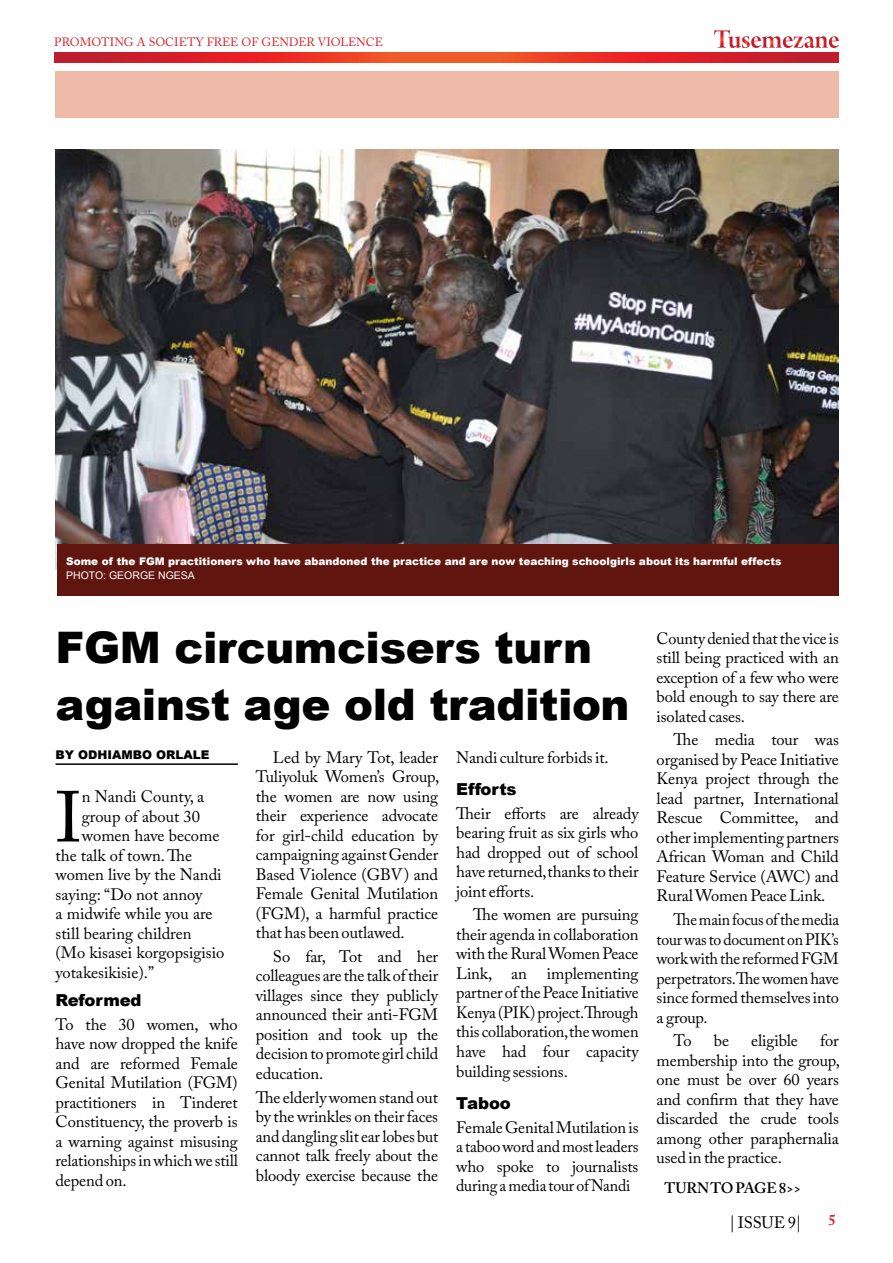
<style>
.page{position:relative;width:893px;height:1263px;background:#fff}
.page>*{position:absolute;margin:0;border:0;box-sizing:border-box;transform-origin:0 0}
.t1{font:71.4px "Adobe Caslon Pro";color:#000}
.t2{font:900 43.5px/57px "Arial";letter-spacing:-.01em;color:#000}
.t3{font:16.5px/19.5px "Adobe Caslon Pro";letter-spacing:-.01em;color:#000;text-align:justify}
.t4{font:16.5px/19.5px "Adobe Caslon Pro";letter-spacing:-.01em;color:#000;text-align:justify;scale:.95 1}
.t5{font:900 16.5px "Arial";letter-spacing:-.01em;color:#000}
.t6{font:600 15px "Adobe Caslon Pro";letter-spacing:-.015em;color:#000}
.t7{font:700 15px "Adobe Caslon Pro";color:#d2232a}
.t8{font:12px "Adobe Caslon Pro";color:#d2232a}
.t9{font:900 12px "Arial";color:#000}
.t10{font:900 10.5px "Arial";color:#fff}
.t11{font:10.5px "Arial";color:#fff}
</style>
<div class="page">
<svg style="left:54px;top:53px;width:785px;height:9px;background:#e02f27"></svg>
<svg style="left:714px;top:30px;width:125px;height:18px"></svg>
<div style="left:56px;top:71px;width:783px;height:47px;background:#eebaa7"></div>
<hr style="left:56px;top:763px;width:182px;height:2px;background:#000">
<img style="left:56px;top:150px;width:783px;height:420px">
<div style="left:58px;top:544px;width:781px;height:51px;background:#60160f"></div>
<p class="t8" style="left:54px;top:35px;width:330px">PROMOTING A SOCIETY FREE OF GENDER VIOLENCE</p>
<p class="t10" style="left:66px;top:554px;width:717px">Some of the FGM practitioners who have abandoned the practice and are now teaching schoolgirls about its harmful effects</p>
<p class="t11" style="left:66px;top:568px;width:16px">Photo</p>
<p class="t11" style="left:103px;top:568px;width:93px">: GEORGE NGESA</p>
<h2 class="t2" style="left:56px;top:617px;width:576px">FGM circumcisers turn against age old tradition</h2>
<p class="t9" style="left:56px;top:746px;width:32px">By Odhi</p>
<p class="t9" style="left:112px;top:746px;width:54px">ambo Orl</p>
<p class="t9" style="left:183px;top:746px;width:18px">ale</p>
<h1 class="t1" style="left:56px;top:775px;width:28px">I</h1>
<p class="t3" style="left:82px;top:787px;width:124px">n Nandi County, a</p>
<p class="t3" style="left:82px;top:806px;width:120px">group of about 30</p>
<p class="t3" style="left:82px;top:826px;width:139px">women have become</p>
<p class="t3" style="left:56px;top:845px;width:138px">the talk of town. The</p>
<p class="t3" style="left:56px;top:865px;width:168px">women live by the Nandi</p>
<p class="t3" style="left:56px;top:884px;width:148px">saying: “Do not annoy</p>
<p class="t3" style="left:56px;top:904px;width:159px">a midwife while you are</p>
<p class="t3" style="left:56px;top:923px;width:138px">still bearing children</p>
<p class="t3" style="left:56px;top:943px;width:170px">(Mo kisasei korgopsigisio</p>
<p class="t3" style="left:56px;top:962px;width:100px">yotakesikisie).”</p>
<p class="t5" style="left:56px;top:988px;width:88px">Reformed</p>
<p class="t3" style="left:56px;top:1014px;width:184px">To the 30 women, who have now dropped the knife and are reformed Female Genital Mutilation (FGM) practitioners in Tinderet Constituency, the proverb is a warning against misusing relationships in which we still depend on.</p>
<p class="t3" style="left:256px;top:747px;width:185px;text-indent:17px">Led by Mary Tot, leader Tuliyoluk Women’s Group, the women are now using their experience advocate for girl-child education by campaigning against Gender Based Violence (GBV) and Female Genital Mutilation (FGM), a harmful practice that has been outlawed.</p>
<p class="t3" style="left:256px;top:946px;width:184px;text-indent:17px">So far, Tot and her colleagues are the talk of their villages since they publicly announced their anti-FGM position and took up the decision to promote girl child education.</p>
<p class="t3" style="left:256px;top:1087px;width:184px">The elderly women stand out by the wrinkles on their faces and dangling slit ear lobes but cannot talk freely about the bloody exercise because the</p>
<p class="t3" style="left:456px;top:747px;width:154px">Nandi culture forbids it.</p>
<p class="t5" style="left:456px;top:777px;width:62px">Efforts</p>
<p class="t3" style="left:456px;top:803px;width:184px">Their efforts are already bearing fruit as six girls who had dropped out of school have returned, thanks to their joint efforts.</p>
<p class="t3" style="left:456px;top:905px;width:184px;text-indent:17px">The women are pursuing their agenda in collaboration with the Rural Women Peace Link, an implementing partner of the Peace Initiative Kenya (PIK) project. Through this collaboration, the women have had four capacity building sessions.</p>
<p class="t5" style="left:456px;top:1091px;width:56px">Taboo</p>
<p class="t3" style="left:456px;top:1117px;width:184px">Female Genital Mutilation is a taboo word and most leaders who spoke to journalists during a media tour of Nandi</p>
<p class="t3" style="left:657px;top:628px;width:184px">County denied that the vice is still being practiced with an exception of a few who were bold enough to say there are isolated cases.</p>
<p class="t3" style="left:657px;top:730px;width:184px;text-indent:17px">The media tour was organised by Peace Initiative Kenya project through the lead partner, International Rescue Committee, and other implementing partners African Woman and Child Feature Service (AWC) and Rural Women Peace Link.</p>
<p class="t4" style="left:657px;top:910px;width:194px;text-indent:17px">The main focus of the media tour was to document on PIK’s work with the reformed FGM perpetrators. The women have since formed themselves into a group.</p>
<p class="t3" style="left:674px;top:1031px;width:20px">To</p>
<p class="t3" style="left:714px;top:1031px;width:17px">be</p>
<p class="t3" style="left:751px;top:1031px;width:48px">eligible</p>
<p class="t3" style="left:657px;top:1031px;width:185px;text-indent:163px">for membership into the group, one must be over 60 years and confirm that they have discarded the crude tools among other paraphernalia used in the practice.</p>
<p class="t6" style="left:665px;top:1179px;width:138px">TURN TO PAGE 8&gt;&gt;</p>
<p class="t3" style="left:730px;top:1213px;width:73px">| ISSUE 9|</p>
<p class="t7" style="left:828px;top:1211px;width:9px">5</p>
</div>
